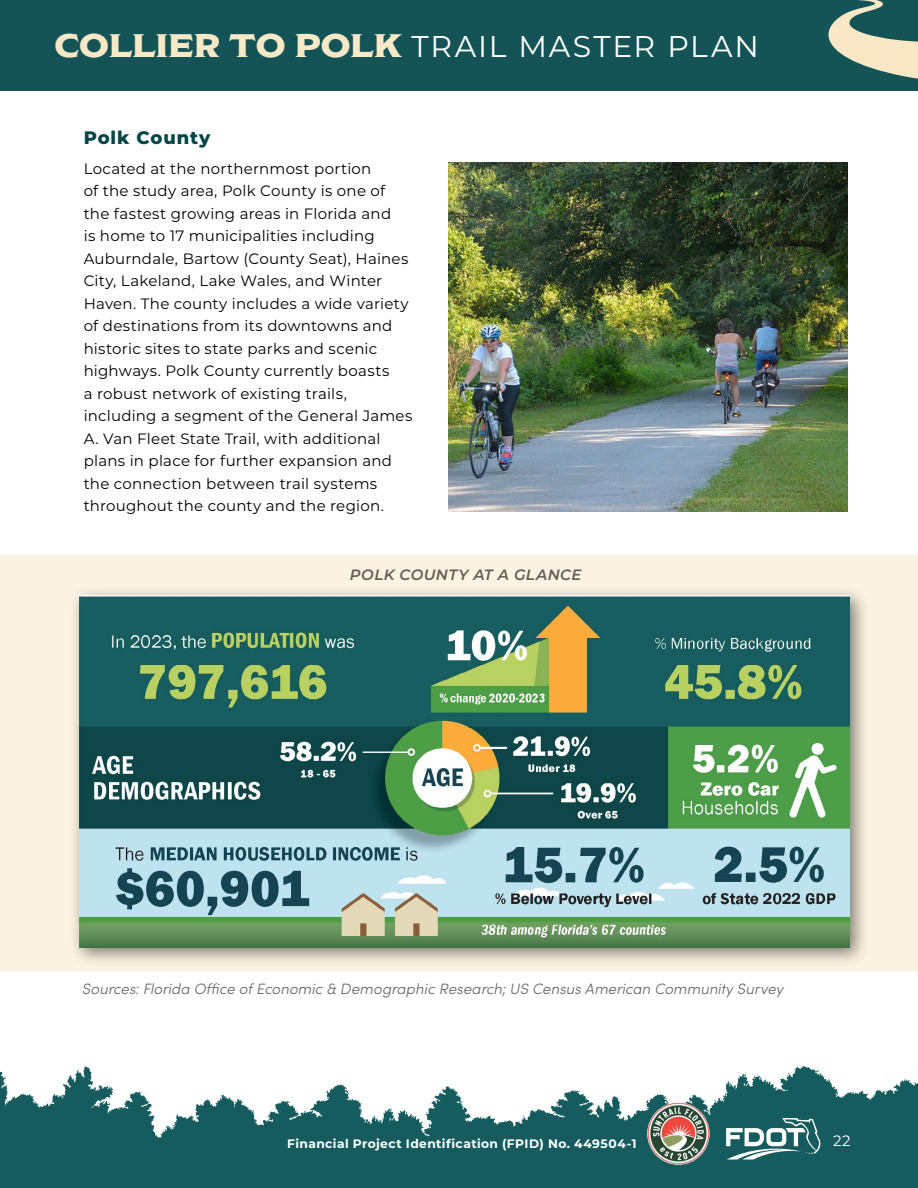
<style>
.page{position:relative;width:918px;height:1188px;background:#fff}
.page>*{position:absolute;margin:0;border:0;box-sizing:border-box;transform-origin:0 0}
.t1{font:30px "Montserrat";letter-spacing:.06em;color:#fff}
.t2{font:800 18px "Montserrat";letter-spacing:.05em;color:#004547}
.t3{font:15px/22.5px "Montserrat";letter-spacing:.015em;color:#000}
.t4{font:italic 300 15px "Sofia Pro";letter-spacing:.005em;color:#636466}
.t5{font:italic 600 15px "Montserrat";letter-spacing:.025em;color:#685d51}
.t6{font:15px "Montserrat";color:#fff}
.t7{font:700 12.3px "Montserrat";letter-spacing:.035em;color:#fff}
.s1{font-family:"Modesto Expanded";font-size:32.55px;color:#f8e8c6}
</style>
<div class="page">
<svg style="left:0;top:1066px;width:918px;height:122px;fill:#165c5e"></svg>
<div style="left:0;top:0;width:918px;height:91px;background:#155456"></div>
<svg style="left:828px;top:0;width:90px;height:79px"></svg>
<svg style="left:726px;top:1118px;width:94px;height:42px"></svg>
<img style="left:647px;top:1102px;width:63px;height:63px;border-radius:31px">
<div style="left:0;top:555px;width:918px;height:416px;background:#fbf3e2"></div>
<img style="left:448px;top:162px;width:400px;height:350px">
<div style="left:69px;top:585px;width:801px;height:382px;background:#000;opacity:.5"></div>
<img style="left:80px;top:596px;width:770px;height:351px">
<h1 class="t1" style="left:54px;top:26px;width:706px"><span class="s1">COLLIER TO POLK</span> TRAIL MASTER PLAN</h1>
<p class="t2" style="left:84px;top:125px;width:128px">Polk County</p>
<p class="t3" style="left:84px;top:156px;width:330px">Located at the northernmost portion<br>of the study area, Polk County is one of the fastest growing areas in Florida and<br>is home to 17 municipalities including Auburndale, Bartow (County Seat), Haines City, Lakeland, Lake Wales, and Winter Haven. The county includes a wide variety of destinations from its downtowns and historic sites to state parks and scenic highways. Polk County currently boasts<br>a robust network of existing trails, including a segment of the General James A. Van Fleet State Trail, with additional plans in place for further expansion and the connection between trail systems throughout the county and the region.</p>
<p class="t5" style="left:350px;top:564px;width:233px">POLK COUNTY AT A GLANCE</p>
<p class="t4" style="left:82px;top:978px;width:703px">Sources: Florida Office of Economic &amp; Demographic Research; US Census American Community Survey</p>
<p class="t7" style="left:287px;top:1135px;width:351px">Financial Project Identification (FPID) No. 449504-1</p>
<p class="t6" style="left:833px;top:1130px;width:19px">22</p>
</div>
